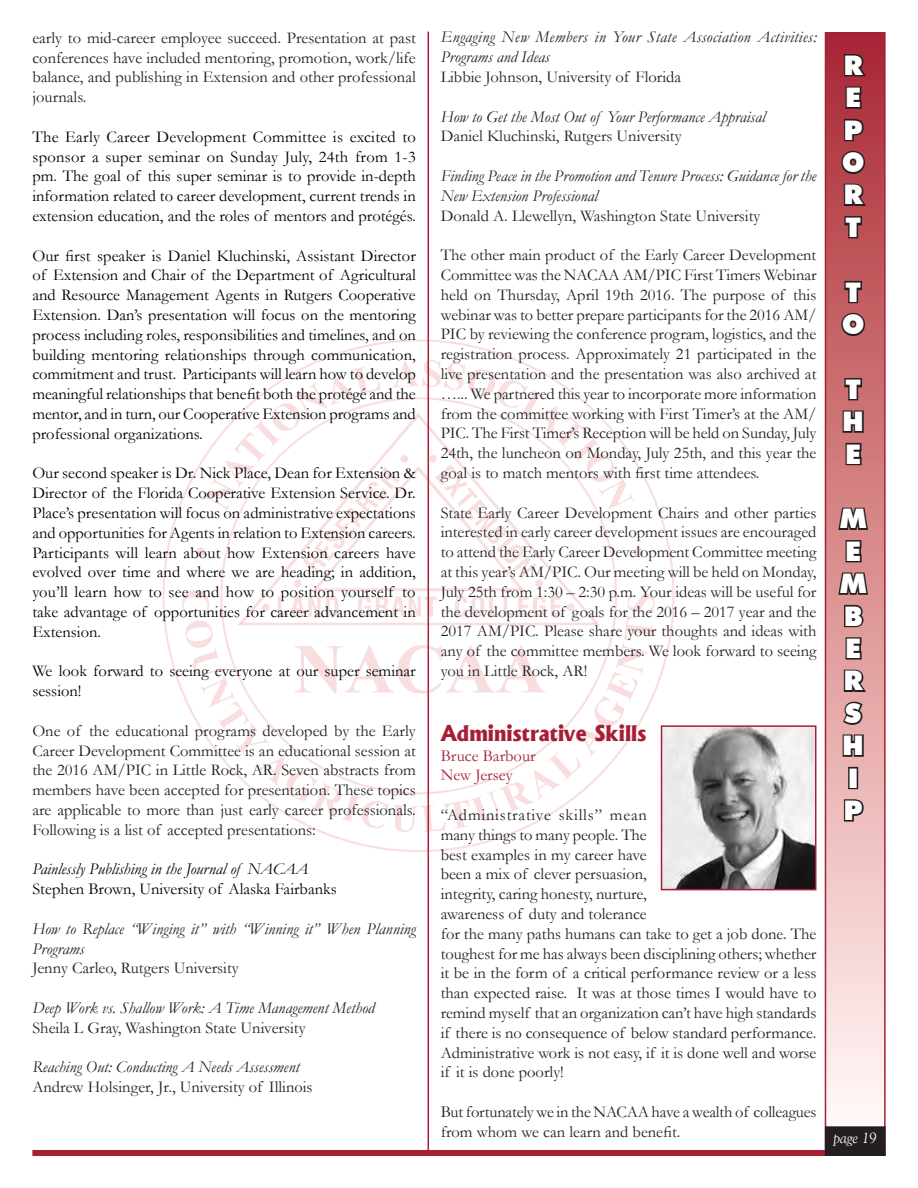
<style>
.page{position:relative;width:918px;height:1188px;background:#fff}
.page>*{position:absolute;margin:0;border:0;box-sizing:border-box;transform-origin:0 0}
.t1{font:900 27px "Futura BT";color:#fff}
.t2{font:800 21px "Albertus";color:#a62035}
.Plain_Text{font:16.5px/19.8px "Garamond";color:#231f20;text-align:justify}
.Plain_Text-2{font:16.5px/19.8px "Garamond";color:#000;text-align:justify}
.t3{font:italic 16.5px/19.8px "Garamond";color:#231f20}
.t4{font:italic 16.5px/19.8px "Garamond";letter-spacing:.02em;color:#231f20}
.Plain_Text-3{font:italic 16.5px "Garamond";color:#000}
.t5{font:16.5px "Garamond";color:#a62035}
.t6{font:italic 15px "Goudy";color:#fff}
</style>
<div class="page">
<svg style="left:163px;top:339px;width:511px;height:513px"></svg>
<svg style="left:182px;top:360px;width:473px;height:472px"></svg>
<hr style="left:428px;top:32px;width:1px;height:1118px;background:#a62035">
<div style="left:825px;top:33px;width:60px;height:1122px;background:linear-gradient(to bottom,#ac2931,#fffffb)"></div>
<div style="left:825px;top:32px;width:61px;height:1124px;border:2px solid #a62035"></div>
<div style="left:32px;top:1150px;width:854px;height:6px;background:#a62035"></div>
<svg style="left:842px;top:52px;width:27px;height:26px"></svg>
<svg style="left:844px;top:85px;width:19px;height:25px"></svg>
<svg style="left:842px;top:117px;width:24px;height:26px"></svg>
<svg style="left:839px;top:149px;width:28px;height:27px"></svg>
<svg style="left:842px;top:182px;width:27px;height:25px"></svg>
<svg style="left:843px;top:215px;width:21px;height:25px"></svg>
<svg style="left:843px;top:279px;width:21px;height:26px"></svg>
<svg style="left:839px;top:311px;width:28px;height:27px"></svg>
<svg style="left:843px;top:377px;width:21px;height:25px"></svg>
<svg style="left:841px;top:409px;width:24px;height:25px"></svg>
<svg style="left:844px;top:441px;width:19px;height:26px"></svg>
<svg style="left:837px;top:474px;width:33px;height:155px;background:#aa6f6f"></svg>
<svg style="left:844px;top:636px;width:19px;height:25px"></svg>
<svg style="left:842px;top:668px;width:27px;height:25px"></svg>
<svg style="left:841px;top:700px;width:23px;height:27px"></svg>
<svg style="left:841px;top:733px;width:24px;height:25px"></svg>
<div style="left:848px;top:767px;width:10px;height:22px;border:3px solid #231f20"></div>
<svg style="left:842px;top:797px;width:24px;height:26px"></svg>
<div style="left:826px;top:1127px;width:59px;height:28px;background:#231f20"></div>
<div style="left:825px;top:1126px;width:61px;height:30px;border:2px solid #231f20"></div>
<img style="left:664px;top:728px;width:149px;height:159px">
<div style="left:661px;top:725px;width:155px;height:165px;border:2px solid #a62035"></div>
<p class="Plain_Text" style="left:32px;top:27px;width:385px">early to mid-career employee succeed. Presentation at past conferences have included mentoring, promotion, work/life balance, and publishing in Extension and other professional journals.</p>
<p class="Plain_Text-2" style="left:32px;top:126px;width:385px">The Early Career Development Committee is excited to sponsor a super seminar on Sunday July, 24th from 1-3 pm. The goal of this super seminar is to provide in-depth information related to career development, current trends in extension education, and the roles of mentors and protégés.</p>
<p class="Plain_Text-2" style="left:32px;top:245px;width:385px">Our first speaker is Daniel Kluchinski, Assistant Director of Extension and Chair of the Department of Agricultural and Resource Management Agents in Rutgers Cooperative Extension. Dan’s presentation will focus on the mentoring process including roles, responsibilities and timelines, and on building mentoring relationships through communication, commitment and trust. Participants will learn how to develop meaningful relationships that benefit both the protégé and the mentor, and in turn, our Cooperative Extension programs and professional organizations.</p>
<p class="Plain_Text-2" style="left:32px;top:463px;width:385px">Our second speaker is Dr. Nick Place, Dean for Extension &amp; Director of the Florida Cooperative Extension Service. Dr.<br>Place’s presentation will focus on administrative expectations and opportunities for Agents in relation to Extension careers.<br>Participants will learn about how Extension careers have evolved over time and where we are heading; in addition, you’ll learn how to see and how to position yourself to take advantage of opportunities for career advancement in Extension.</p>
<p class="Plain_Text-2" style="left:32px;top:661px;width:385px">We look forward to seeing everyone at our super seminar session!</p>
<p class="Plain_Text" style="left:32px;top:720px;width:385px">One of the educational programs developed by the Early Career Development Committee is an educational session at the 2016 AM/PIC in Little Rock, AR. Seven abstracts from members have been accepted for presentation. These topics are applicable to more than just early career professionals.<br>Following is a list of accepted presentations:</p>
<p class="Plain_Text-3" style="left:32px;top:858px;width:277px">Painlessly Publishing in the Journal of NACAA</p>
<p class="Plain_Text-2" style="left:32px;top:879px;width:306px">Stephen Brown, University of Alaska Fairbanks</p>
<p class="t3" style="left:32px;top:918px;width:385px">How to Replace “Winging it” with “Winning it” When Planning<br>Programs</p>
<p class="Plain_Text" style="left:32px;top:958px;width:208px">Jenny Carleo, Rutgers University</p>
<p class="t3" style="left:32px;top:998px;width:344px">Deep Work vs. Shallow Work: A Time Management Method</p>
<p class="Plain_Text" style="left:32px;top:1017px;width:275px">Sheila L Gray, Washington State University</p>
<p class="t3" style="left:32px;top:1057px;width:269px">Reaching Out: Conducting A Needs Assessment</p>
<p class="Plain_Text" style="left:32px;top:1077px;width:282px">Andrew Holsinger, Jr., University of Illinois</p>
<p class="t4" style="left:441px;top:27px;width:377px">Engaging New Members in Your State Association Activities:<br>Programs and Ideas</p>
<p class="Plain_Text" style="left:441px;top:66px;width:242px">Libbie Johnson, University of Florida</p>
<p class="t3" style="left:441px;top:106px;width:326px">How to Get the Most Out of Your Performance Appraisal</p>
<p class="Plain_Text" style="left:441px;top:126px;width:242px">Daniel Kluchinski, Rutgers University</p>
<p class="t3" style="left:441px;top:166px;width:377px">Finding Peace in the Promotion and Tenure Process: Guidance for the<br>New Extension Professional</p>
<p class="Plain_Text" style="left:441px;top:205px;width:321px">Donald A. Llewellyn, Washington State University</p>
<p class="Plain_Text" style="left:441px;top:245px;width:377px">The other main product of the Early Career Development Committee was the NACAA AM/PIC First Timers Webinar held on Thursday, April 19th 2016. The purpose of this webinar was to better prepare participants for the 2016 AM/ PIC by reviewing the conference program, logistics, and the registration process. Approximately 21 participated in the live presentation and the presentation was also archived at …... We partnered this year to incorporate more information from the committee working with First Timer’s at the AM/ PIC. The First Timer’s Reception will be held on Sunday, July 24th, the luncheon on Monday, July 25th, and this year the goal is to match mentors with first time attendees.</p>
<p class="Plain_Text" style="left:441px;top:502px;width:377px">State Early Career Development Chairs and other parties interested in early career development issues are encouraged to attend the Early Career Development Committee meeting at this year’s AM/PIC. Our meeting will be held on Monday, July 25th from 1:30 – 2:30 p.m. Your ideas will be useful for the development of goals for the 2016 – 2017 year and the 2017 AM/PIC. Please share your thoughts and ideas with any of the committee members. We look forward to seeing you in Little Rock, AR!</p>
<p class="t2" style="left:441px;top:720px;width:207px">Administrative Skills</p>
<p class="t5" style="left:441px;top:744px;width:96px">Bruce Barbour</p>
<p class="t5" style="left:441px;top:764px;width:73px">New Jersey</p>
<p class="Plain_Text" style="left:441px;top:804px;width:377px;text-align:left">“Administrative skills” mean<br>many things to many people. The<br>best examples in my career have<br>been a mix of clever persuasion,<br>integrity, caring honesty, nurture,<br>awareness of duty and tolerance<br>for the many paths humans can take to get a job done. The toughest for me has always been disciplining others; whether it be in the form of a critical performance review or a less than expected raise. It was at those times I would have to remind myself that an organization can’t have high standards if there is no consequence of below standard performance.<br>Administrative work is not easy, if it is done well and worse if it is done poorly!</p>
<p class="Plain_Text" style="left:441px;top:1101px;width:377px">But fortunately we in the NACAA have a wealth of colleagues from whom we can learn and benefit.</p>
<p class="t1" style="left:844px;top:49px;width:21px">R</p>
<p class="t1" style="left:845px;top:81px;width:17px">E</p>
<p class="t1" style="left:844px;top:114px;width:21px">P</p>
<p class="t1" style="left:842px;top:146px;width:24px">O</p>
<p class="t1" style="left:844px;top:178px;width:21px">R</p>
<p class="t1" style="left:845px;top:211px;width:17px">T</p>
<p class="t1" style="left:845px;top:276px;width:17px">T</p>
<p class="t1" style="left:842px;top:308px;width:24px">O</p>
<p class="t1" style="left:845px;top:373px;width:17px">T</p>
<p class="t1" style="left:842px;top:405px;width:23px">H</p>
<p class="t1" style="left:845px;top:438px;width:17px">E</p>
<p class="t1" style="left:840px;top:502px;width:28px">M</p>
<p class="t1" style="left:845px;top:535px;width:17px">E</p>
<p class="t1" style="left:840px;top:567px;width:28px">M</p>
<p class="t1" style="left:844px;top:600px;width:20px">B</p>
<p class="t1" style="left:845px;top:632px;width:17px">E</p>
<p class="t1" style="left:844px;top:664px;width:21px">R</p>
<p class="t1" style="left:845px;top:697px;width:18px">S</p>
<p class="t1" style="left:842px;top:729px;width:23px">H</p>
<p class="t1" style="left:848px;top:762px;width:12px">I</p>
<p class="t1" style="left:844px;top:794px;width:21px">P</p>
<p class="t6" style="left:833px;top:1129px;width:45px">page 19</p>
</div>
